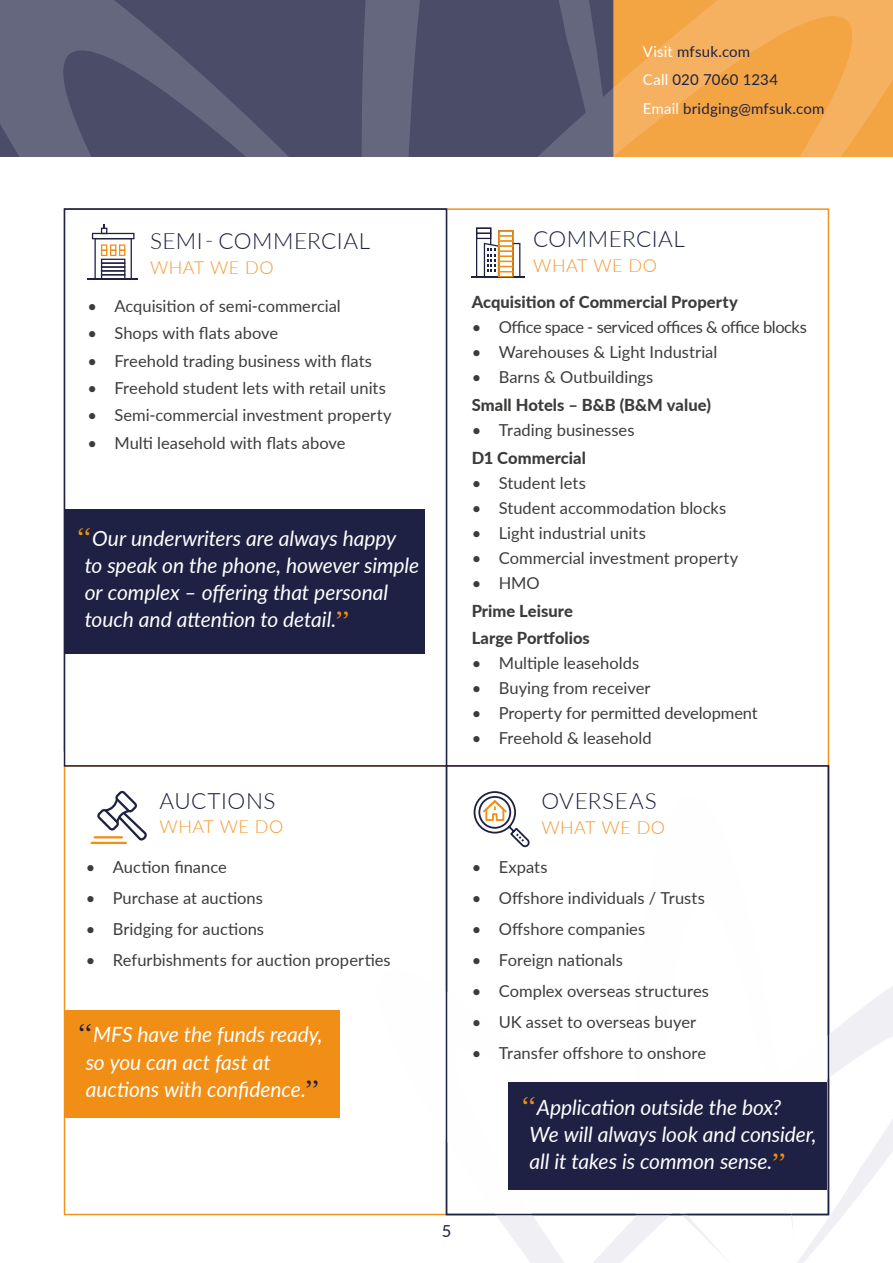
<style>
.page{position:relative;width:893px;height:1263px;background:#fff}
.page>*{position:absolute;margin:0;border:0;box-sizing:border-box;transform-origin:0 0}
.t1{font:300 22.5px "Lato";letter-spacing:.02em;color:#1e2143}
.t2{font:italic 21px/27px "Lato";letter-spacing:-.005em;color:#fff}
.t3{font:300 18px "Lato";letter-spacing:.025em;color:#f39a32}
.t4{font:16.5px "Lato";color:#3c3c3b}
.t5{font:800 16.5px/26.5px "Lato";letter-spacing:.005em;color:#3c3c3b}
.t6{font:16.5px "Lato";letter-spacing:-.03em;color:#3c3c3b}
.t7{font:16.5px "Lato";color:#1e2143}
.t8{font:15px/28.5px "Lato";letter-spacing:.015em;color:#1e2143}
.s1{color:#fff}
.s2{font-family:"Copperplate";font-weight:300;font-style:normal;font-size:33px;color:#f18e15}
.s3{font-family:"Copperplate";font-weight:300;font-style:normal;font-size:33px;color:#1e2143}
</style>
<div class="page">
<svg style="left:0;top:0;width:360px;height:156px;background:#545670"></svg>
<svg style="left:360px;top:0;width:533px;height:156px;background:#a7815e"></svg>
<svg style="left:794px;top:940px;width:99px;height:323px"></svg>
<svg style="left:376px;top:1215px;width:349px;height:48px"></svg>
<svg style="left:633px;top:1215px;width:161px;height:23px"></svg>
<div style="left:64px;top:765px;width:383px;height:450px;background:#fff;border:2px solid #f18e15"></div>
<div style="left:446px;top:208px;width:383px;height:559px;background:#fff;border:2px solid #f18e15"></div>
<div style="left:446px;top:765px;width:383px;height:450px;background:#fff"></div>
<div style="left:64px;top:1010px;width:276px;height:107px;background:#f18e15"></div>
<div style="left:64px;top:208px;width:383px;height:559px;background:#fff;border:2px solid #1e2143"></div>
<svg style="left:97px;top:790px;width:50px;height:50px"></svg>
<hr style="left:94px;top:836px;width:29px;height:2px;background:#f18e15">
<hr style="left:91px;top:842px;width:36px;height:2px;background:#f18e15">
<svg style="left:473px;top:791px;width:57px;height:57px"></svg>
<div style="left:446px;top:765px;width:383px;height:450px;border:2px solid #1e2143"></div>
<div style="left:508px;top:1082px;width:319px;height:108px;background:#1e2143"></div>
<div style="left:64px;top:510px;width:360px;height:144px;background:#1e2143"></div>
<svg style="left:92px;top:224px;width:42px;height:54px"></svg>
<hr style="left:87px;top:278px;width:50px;height:1px;background:#1e2143">
<hr style="left:472px;top:276px;width:53px;height:1px;background:#1e2143">
<svg style="left:476px;top:228px;width:44px;height:49px"></svg>
<p class="t8" style="left:643px;top:36px;width:183px"><span class="s1">Visit</span> mfsuk.com<br><span class="s1">Call</span> 020 7060 1234<br><span class="s1">Email</span> bridging@mfsuk.com</p>
<h1 class="t1" style="left:150px;top:226px;width:222px">SEMI- COMMERCIAL</h1>
<p class="t3" style="left:150px;top:255px;width:125px">WHAT WE DO</p>
<p class="t4" style="left:87px;top:294px;width:255px">• Acquisition of semi-commercial</p>
<p class="t4" style="left:87px;top:321px;width:192px">• Shops with flats above</p>
<p class="t4" style="left:87px;top:349px;width:286px">• Freehold trading business with flats</p>
<p class="t4" style="left:87px;top:376px;width:300px">• Freehold student lets with retail units</p>
<p class="t4" style="left:87px;top:404px;width:306px">• Semi-commercial investment property</p>
<p class="t4" style="left:87px;top:431px;width:260px">• Multi leasehold with flats above</p>
<p class="t2" style="left:85px;top:524px;width:336px;text-indent:-9px"><span class="s2">“</span>Our underwriters are always happy<br>to speak on the phone, however simple or complex – offering that personal touch and attention to detail.<span class="s2">”</span></p>
<h1 class="t1" style="left:160px;top:785px;width:117px">AUCTIONS</h1>
<p class="t3" style="left:160px;top:814px;width:125px">WHAT WE DO</p>
<p class="t4" style="left:86px;top:855px;width:143px">• Auction finance</p>
<p class="t4" style="left:86px;top:886px;width:179px">• Purchase at auctions</p>
<p class="t4" style="left:86px;top:917px;width:180px">• Bridging for auctions</p>
<p class="t4" style="left:86px;top:948px;width:307px">• Refurbishments for auction properties</p>
<p class="t2" style="left:86px;top:1020px;width:238px;text-indent:-9px"><span class="s3">“</span>MFS have the funds ready, so you can act fast at auctions with confidence.<span class="s3">”</span></p>
<h1 class="t1" style="left:533px;top:223px;width:153px">COMMERCIAL</h1>
<p class="t3" style="left:533px;top:253px;width:125px">WHAT WE DO</p>
<p class="t5" style="left:472px;top:288px;width:268px">Acquisition of Commercial Property</p>
<p class="t6" style="left:472px;top:315px;width:337px">• Office space - serviced offices &amp; office blocks</p>
<p class="t4" style="left:472px;top:340px;width:247px">• Warehouses &amp; Light Industrial</p>
<p class="t4" style="left:472px;top:365px;width:183px">• Barns &amp; Outbuildings</p>
<p class="t5" style="left:472px;top:391px;width:241px">Small Hotels – B&amp;B (B&amp;M value)</p>
<p class="t4" style="left:472px;top:418px;width:164px">• Trading businesses</p>
<p class="t5" style="left:472px;top:444px;width:116px">D1 Commercial</p>
<p class="t4" style="left:472px;top:471px;width:116px">• Student lets</p>
<p class="t4" style="left:472px;top:496px;width:256px">• Student accommodation blocks</p>
<p class="t4" style="left:472px;top:521px;width:176px">• Light industrial units</p>
<p class="t4" style="left:472px;top:546px;width:268px">• Commercial investment property</p>
<p class="t4" style="left:472px;top:571px;width:70px">• HMO</p>
<p class="t5" style="left:472px;top:597px;width:120px">Prime Leisure<br>Large Portfolios</p>
<p class="t4" style="left:472px;top:651px;width:169px">• Multiple leaseholds</p>
<p class="t4" style="left:472px;top:676px;width:180px">• Buying from receiver</p>
<p class="t4" style="left:472px;top:701px;width:288px">• Property for permitted development</p>
<p class="t4" style="left:472px;top:726px;width:182px">• Freehold &amp; leasehold</p>
<h1 class="t1" style="left:541px;top:785px;width:117px">OVERSEAS</h1>
<p class="t3" style="left:541px;top:815px;width:125px">WHAT WE DO</p>
<p class="t4" style="left:472px;top:855px;width:77px">• Expats</p>
<p class="t4" style="left:472px;top:886px;width:235px">• Offshore individuals / Trusts</p>
<p class="t4" style="left:472px;top:917px;width:175px">• Offshore companies</p>
<p class="t4" style="left:472px;top:948px;width:153px">• Foreign nationals</p>
<p class="t4" style="left:472px;top:979px;width:239px">• Complex overseas structures</p>
<p class="t4" style="left:472px;top:1010px;width:226px">• UK asset to overseas buyer</p>
<p class="t4" style="left:472px;top:1041px;width:236px">• Transfer offshore to onshore</p>
<p class="t2" style="left:529px;top:1093px;width:289px;text-indent:-9px"><span class="s2">“</span>Application outside the box?<br>We will always look and consider, all it takes is common sense.<span class="s2">”</span></p>
<p class="t7" style="left:442px;top:1219px;width:11px">5</p>
</div>
